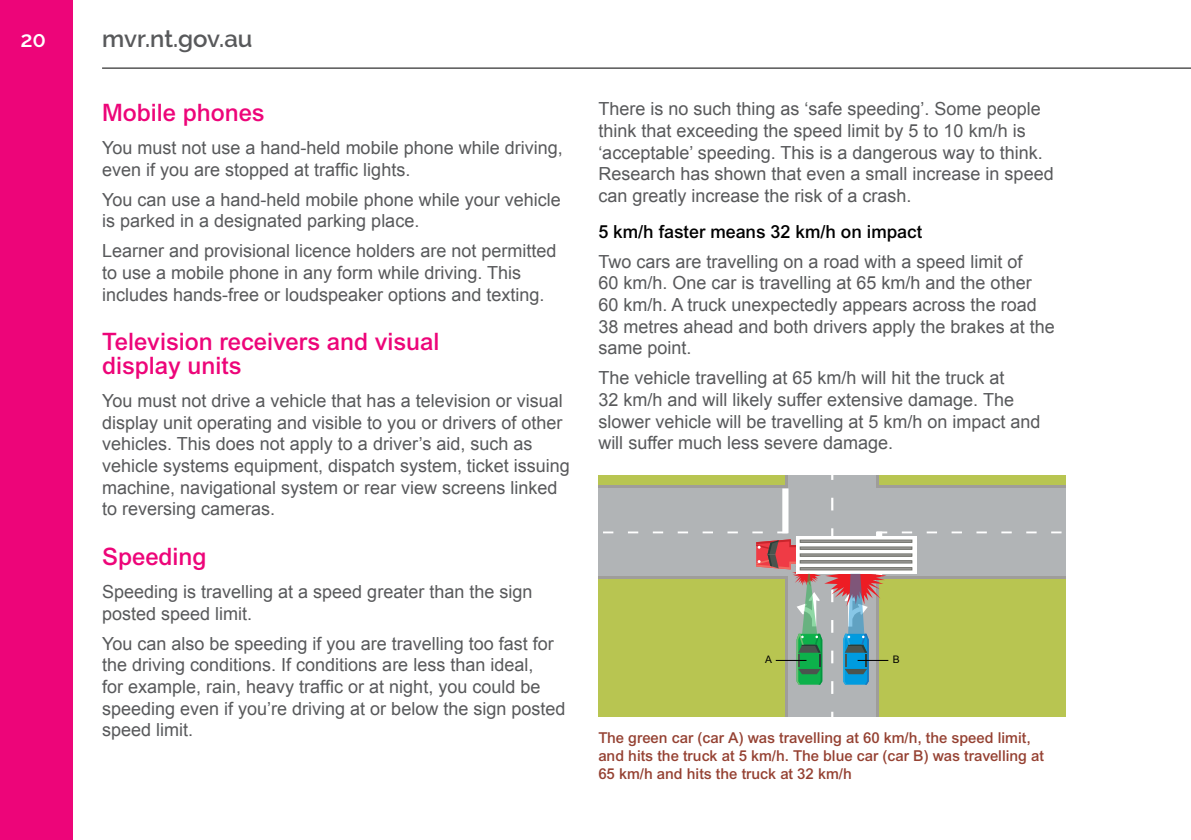
<style>
.page{position:relative;width:1191px;height:840px;background:#fff}
.page>*{position:absolute;margin:0;border:0;box-sizing:border-box;transform-origin:0 0}
.t1{font:500 24px/24px "Arial";color:#ed0579}
.t2{font:600 24px "Raleway";color:#58595b}
.t3{font:600 22px "Raleway";color:#fff}
.t4{font:18px/21.6px "Arial";color:#58595b}
.t5{font:500 18px "Arial";color:#000}
.t6{font:500 15px/18px "Arial";color:#954132}
.t7{font:10.4px "Arial";color:#000}
</style>
<div class="page">
<div style="left:0;top:0;width:73px;height:839px;background:#ed0579"></div>
<hr style="left:102px;top:68px;width:1089px;height:1px;background:#000">
<div style="left:598px;top:475px;width:468px;height:241px;background:#b8c551"></div>
<div style="left:598px;top:485px;width:468px;height:94px;background:#9f9d9a"></div>
<div style="left:598px;top:488px;width:468px;height:88px;background:#b1b4b6"></div>
<div style="left:788px;top:475px;width:88px;height:241px;background:#b1b4b6"></div>
<div style="left:782px;top:488px;width:6px;height:45px;background:#fff"></div>
<svg style="left:603px;top:497px;width:459px;height:205px"></svg>
<hr style="left:775px;top:659px;width:31px;height:1px;background:#000">
<hr style="left:857px;top:659px;width:31px;height:1px;background:#000">
<p class="t3" style="left:20px;top:27px;width:27px">20</p>
<h1 class="t2" style="left:102px;top:25px;width:152px">mvr.nt.gov.au</h1>
<h1 class="t1" style="left:102px;top:100px;width:164px">Mobile phones</h1>
<p class="t4" style="left:102px;top:137px;width:462px">You must not use a hand-held mobile phone while driving, even if you are stopped at traffic lights.</p>
<p class="t4" style="left:102px;top:188px;width:460px">You can use a hand-held mobile phone while your vehicle is parked in a designated parking place.</p>
<p class="t4" style="left:102px;top:240px;width:456px">Learner and provisional licence holders are not permitted to use a mobile phone in any form while driving. This includes hands-free or loudspeaker options and texting.</p>
<h1 class="t1" style="left:102px;top:329px;width:339px">Television receivers and visual display units</h1>
<p class="t4" style="left:102px;top:390px;width:469px">You must not drive a vehicle that has a television or visual display unit operating and visible to you or drivers of other vehicles. This does not apply to a driver’s aid, such as vehicle systems equipment, dispatch system, ticket issuing machine, navigational system or rear view screens linked to reversing cameras.</p>
<h1 class="t1" style="left:102px;top:544px;width:106px">Speeding</h1>
<p class="t4" style="left:102px;top:580px;width:432px">Speeding is travelling at a speed greater than the sign posted speed limit.</p>
<p class="t4" style="left:102px;top:632px;width:465px">You can also be speeding if you are travelling too fast for the driving conditions. If conditions are less than ideal,<br>for example, rain, heavy traffic or at night, you could be speeding even if you’re driving at or below the sign posted speed limit.</p>
<p class="t4" style="left:598px;top:98px;width:457px">There is no such thing as ‘safe speeding’. Some people think that exceeding the speed limit by 5 to 10 km/h is ‘acceptable’ speeding. This is a dangerous way to think.<br>Research has shown that even a small increase in speed can greatly increase the risk of a crash.</p>
<p class="t5" style="left:598px;top:220px;width:325px">5 km/h faster means 32 km/h on impact</p>
<p class="t4" style="left:598px;top:250px;width:458px">Two cars are travelling on a road with a speed limit of<br>60 km/h. One car is travelling at 65 km/h and the other 60 km/h. A truck unexpectedly appears across the road 38 metres ahead and both drivers apply the brakes at the same point.</p>
<p class="t4" style="left:598px;top:367px;width:444px">The vehicle travelling at 65 km/h will hit the truck at<br>32 km/h and will likely suffer extensive damage. The slower vehicle will be travelling at 5 km/h on impact and will suffer much less severe damage.</p>
<p class="t7" style="left:765px;top:652px;width:8px">A</p>
<p class="t7" style="left:892px;top:652px;width:8px">B</p>
<p class="t6" style="left:598px;top:728px;width:447px">The green car (car A) was travelling at 60 km/h, the speed limit, and hits the truck at 5 km/h. The blue car (car B) was travelling at<br>65 km/h and hits the truck at 32 km/h</p>
</div>
